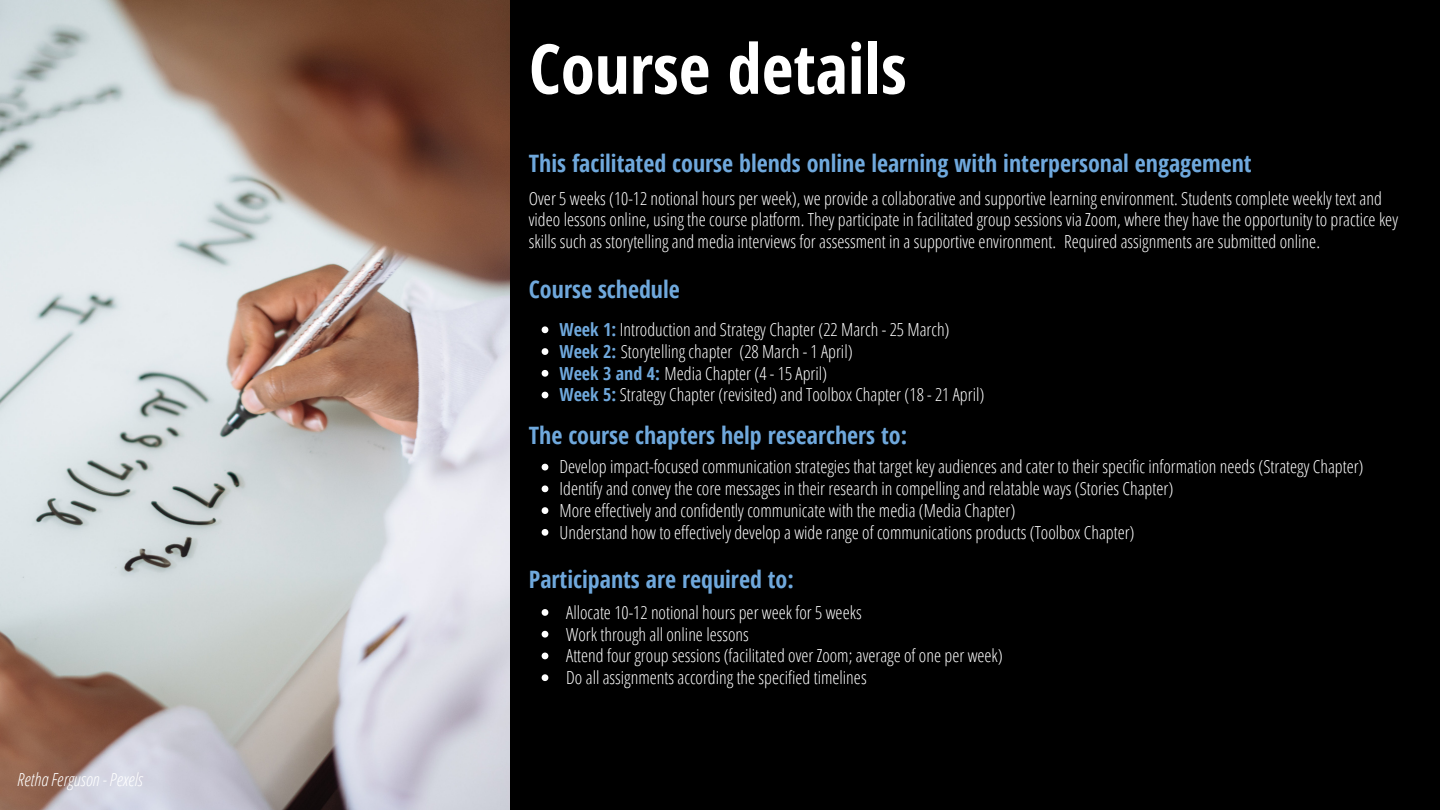
<style>
.page{position:relative;width:1440px;height:810px;background:#000}
.page>*{position:absolute;margin:0;border:0;box-sizing:border-box;transform-origin:0 0}
.t1{font:700 69px "Open Sans Condensed";color:#fff}
.t2{font:700 24px "Open Sans Condensed";color:#6fa8dc}
.t3{font:300 18px/21.8px "Open Sans Condensed";color:#fff}
.t4{font:italic 300 18px "Open Sans Condensed";color:#fff}
.s1{font-weight:700;color:#6fa8dc}
</style>
<div class="page">
<img style="left:0;top:0;width:510px;height:810px">
<svg style="left:542px;top:464px;width:6px;height:6px"></svg>
<svg style="left:542px;top:485px;width:6px;height:7px"></svg>
<svg style="left:542px;top:507px;width:6px;height:7px"></svg>
<svg style="left:542px;top:529px;width:6px;height:7px"></svg>
<svg style="left:542px;top:609px;width:6px;height:7px"></svg>
<svg style="left:542px;top:631px;width:6px;height:7px"></svg>
<svg style="left:542px;top:653px;width:6px;height:6px"></svg>
<svg style="left:542px;top:674px;width:6px;height:7px"></svg>
<svg style="left:542px;top:326px;width:6px;height:7px"></svg>
<svg style="left:542px;top:348px;width:6px;height:7px"></svg>
<svg style="left:542px;top:370px;width:6px;height:7px"></svg>
<svg style="left:542px;top:392px;width:6px;height:6px"></svg>
<p class="t4" style="left:17px;top:766px;width:127px">Retha Ferguson - Pexels</p>
<p class="t1" style="left:529px;top:20px;width:379px">Course details</p>
<p class="t2" style="left:529px;top:146px;width:724px">This facilitated course blends online learning with interpersonal engagement</p>
<p class="t3" style="left:529px;top:187px;width:871px">Over 5 weeks (10-12 notional hours per week), we provide a collaborative and supportive learning environment. Students complete weekly text and video lessons online, using the course platform. They participate in facilitated group sessions via Zoom, where they have the opportunity to practice key skills such as storytelling and media interviews for assessment in a supportive environment. Required assignments are submitted online.</p>
<p class="t2" style="left:529px;top:272px;width:152px">Course schedule</p>
<p class="t3" style="left:559px;top:318px;width:392px"><span class="s1">Week 1:</span> Introduction and Strategy Chapter (22 March - 25 March)</p>
<p class="t3" style="left:559px;top:340px;width:295px"><span class="s1">Week 2:</span> Storytelling chapter (28 March - 1 April)</p>
<p class="t3" style="left:559px;top:362px;width:269px"><span class="s1">Week 3 and 4:</span> Media Chapter (4 - 15 April)</p>
<p class="t3" style="left:559px;top:384px;width:426px"><span class="s1">Week 5:</span> Strategy Chapter (revisited) and Toolbox Chapter (18 - 21 April)</p>
<p class="t2" style="left:529px;top:419px;width:380px">The course chapters help researchers to:</p>
<p class="t3" style="left:559px;top:456px;width:806px">Develop impact-focused communication strategies that target key audiences and cater to their specific information needs (Strategy Chapter)</p>
<p class="t3" style="left:559px;top:477px;width:615px">Identify and convey the core messages in their research in compelling and relatable ways (Stories Chapter)</p>
<p class="t3" style="left:559px;top:499px;width:457px">More effectively and confidently communicate with the media (Media Chapter)</p>
<p class="t3" style="left:559px;top:521px;width:577px">Understand how to effectively develop a wide range of communications products (Toolbox Chapter)</p>
<p class="t2" style="left:529px;top:562px;width:267px">Participants are required to:</p>
<p class="t3" style="left:566px;top:601px;width:297px">Allocate 10-12 notional hours per week for 5 weeks</p>
<p class="t3" style="left:566px;top:623px;width:184px">Work through all online lessons</p>
<p class="t3" style="left:566px;top:644px;width:438px">Attend four group sessions (facilitated over Zoom; average of one per week)</p>
<p class="t3" style="left:566px;top:666px;width:302px">Do all assignments according the specified timelines</p>
</div>
